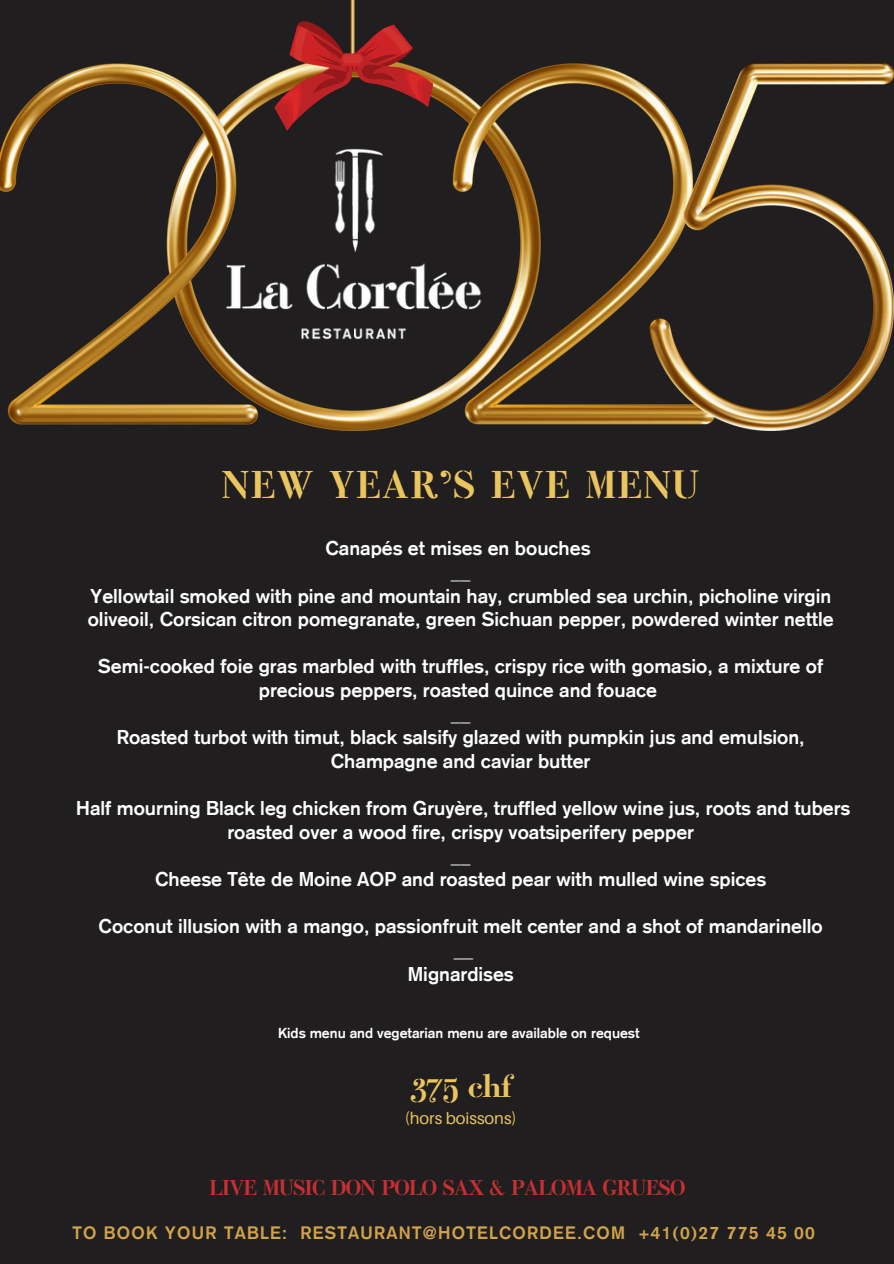
<style>
.page{position:relative;width:894px;height:1264px;background:#fff}
.page>*{position:absolute;margin:0;border:0;box-sizing:border-box;transform-origin:0 0}
.t1{font:37.65px "Bodoni Classic Stencil";letter-spacing:.075em;color:#eac45f}
.t2{font:31.65px "Bodoni Classic Stencil";color:#eac45f}
.t3{font:20.85px "Bodoni Classic Stencil";color:#c63034}
.t4{font:700 19.5px/23.7px "Akzidenz Grotesk";color:#fff;text-align:center}
.t5{font:700 17.55px "Akzidenz Grotesk";letter-spacing:.075em;color:#d1a34c}
.t6{font:16.5px "Aileron";color:#eac45f}
.t7{font:700 14.1px "Akzidenz Grotesk";color:#fff}
</style>
<div class="page">
<div style="left:0;top:0;width:893px;height:1263px;background:#201e1e"></div>
<img style="left:0;top:63px;width:893px;height:367px">
<img style="left:219px;top:148px;width:269px;height:192px">
<img style="left:350px;top:0;width:5px;height:13px">
<svg style="left:274px;top:13px;width:159px;height:118px"></svg>
<h2 class="t1" style="left:222px;top:469px;width:477px">NEW YEAR’S EVE MENU</h2>
<p class="t4" style="left:90px;top:538px;width:742px">Canapés et mises en bouches<br>__<br>Yellowtail smoked with pine and mountain hay, crumbled sea urchin, picholine virgin</p>
<h1 class="t4" style="left:88px;top:609px;width:747px">oliveoil, Corsican citron pomegranate, green Sichuan pepper, powdered winter nettle</h1>
<h1 class="t4" style="left:98px;top:656px;width:726px">Semi-cooked foie gras marbled with truffles, crispy rice with gomasio, a mixture of precious peppers, roasted quince and fouace<br>__</h1>
<h4 class="t4" style="left:117px;top:727px;width:689px">Roasted turbot with timut, black salsify glazed with pumpkin jus and emulsion,<br>Champagne and caviar butter</h4>
<h4 class="t4" style="left:76px;top:798px;width:775px">Half mourning Black leg chicken from Gruyère, truffled yellow wine jus, roots and tubers roasted over a wood fire, crispy voatsiperifery pepper<br>__<br>Cheese Tête de Moine AOP and roasted pear with mulled wine spices</h4>
<h4 class="t4" style="left:99px;top:916px;width:725px">Coconut illusion with a mango, passionfruit melt center and a shot of mandarinello</h4>
<h4 class="t4" style="left:407px;top:939px;width:107px">__<br>Mignardises</h4>
<h4 class="t7" style="left:278px;top:1028px;width:363px">Kids menu and vegetarian menu are available on request</h4>
<h6 class="t2" style="left:410px;top:1073px;width:102px">375 chf</h6>
<h3 class="t6" style="left:404px;top:1108px;width:113px">(hors boissons)</h3>
<h4 class="t3" style="left:210px;top:1179px;width:476px">LIVE MUSIC DON POLO SAX &amp; PALOMA GRUESO</h4>
<p class="t5" style="left:72px;top:1226px;width:743px">TO BOOK YOUR TABLE: RESTAURANT@HOTELCORDEE.COM +41(0)27 775 45 00</p>
</div>
